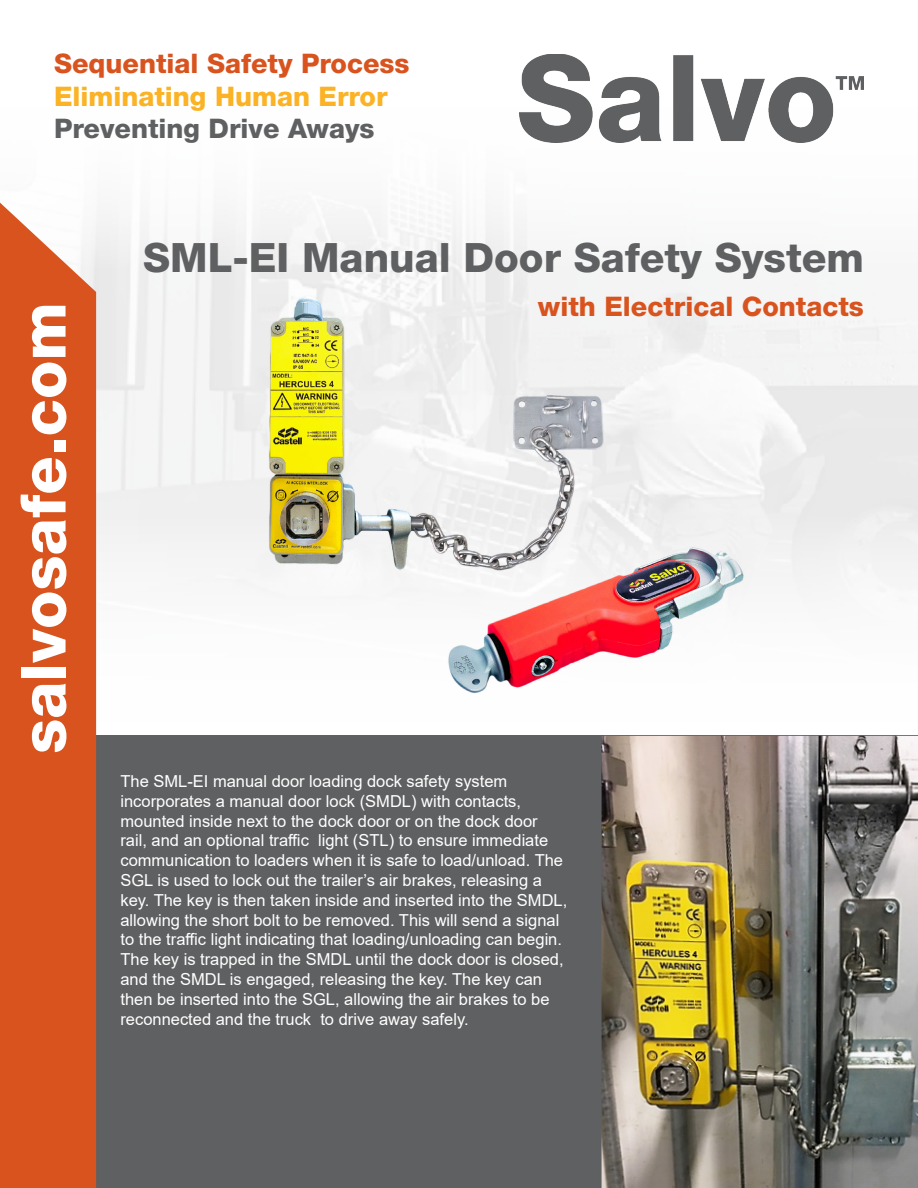
<style>
.page{position:relative;width:918px;height:1188px;background:#fff}
.page>*{position:absolute;margin:0;border:0;box-sizing:border-box;transform-origin:0 0}
.t1{font:800 63px "Helvetica Neue LT Std";color:#fff}
.t2{font:800 40.5px "Helvetica Neue LT Std";color:#5f6062}
.t3{font:800 27px "Helvetica Neue LT Std";color:#d9531e}
.t4{font:800 27px "Helvetica Neue LT Std";color:#fbb224}
.t5{font:800 27px "Helvetica Neue LT Std";color:#5f6062}
.t6{font:16.5px/19.8px "Arial";color:#fff}
</style>
<div class="page">
<img style="left:0;top:202px;width:918px;height:534px">
<img style="left:519px;top:54px;width:345px;height:89px">
<div style="left:96px;top:736px;width:822px;height:452px;background:#5f6062"></div>
<img style="left:602px;top:736px;width:316px;height:452px">
<img style="left:232px;top:285px;width:524px;height:428px">
<div style="left:0;top:203px;width:96px;height:985px;background:#d9531e"></div>
<p class="t3" style="left:54px;top:48px;width:357px">Sequential Safety Process</p>
<p class="t4" style="left:54px;top:80px;width:335px">Eliminating Human Error</p>
<p class="t5" style="left:54px;top:112px;width:322px">Preventing Drive Aways</p>
<p class="t1" style="left:6px;top:754px;width:453px;rotate:-90deg">salvosafe.com</p>
<p class="t2" style="left:143px;top:233px;width:722px">SML-EI Manual Door Safety System</p>
<p class="t3" style="left:538px;top:291px;width:328px">with Electrical Contacts</p>
<p class="t6" style="left:120px;top:771px;width:448px">The SML-EI manual door loading dock safety system incorporates a manual door lock (SMDL) with contacts, mounted inside next to the dock door or on the dock door rail, and an optional traffic light (STL) to ensure immediate communication to loaders when it is safe to load/unload. The SGL is used to lock out the trailer’s air brakes, releasing a key. The key is then taken inside and inserted into the SMDL, allowing the short bolt to be removed. This will send a signal to the traffic light indicating that loading/unloading can begin.<br>The key is trapped in the SMDL until the dock door is closed, and the SMDL is engaged, releasing the key. The key can then be inserted into the SGL, allowing the air brakes to be reconnected and the truck to drive away safely.</p>
</div>
